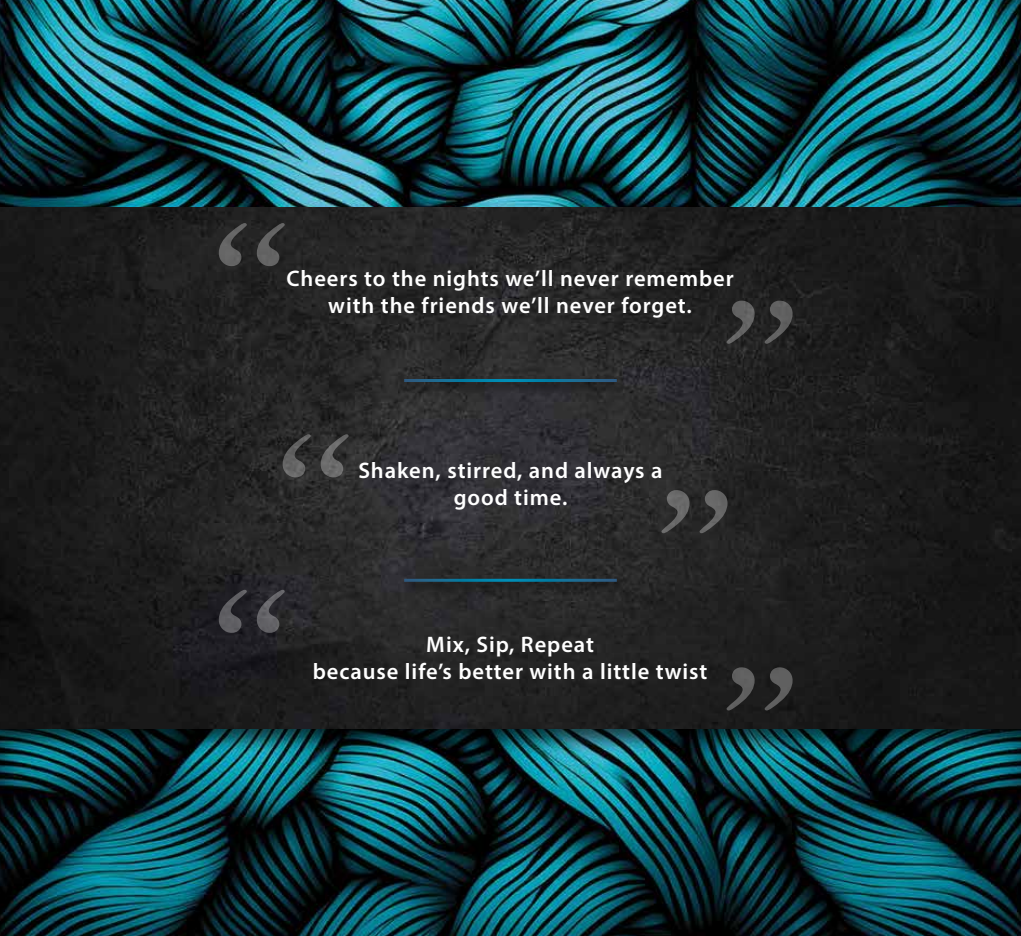
<style>
.page{position:relative;width:1021px;height:936px;background:#fff}
.page>*{position:absolute;margin:0;border:0;box-sizing:border-box;transform-origin:0 0}
.t1{font:225.3px "Bell";color:#fff}
.t2{font:225px "Bell";color:#fff}
.t3{font:600 22.5px/27px "Myriad Pro";letter-spacing:.04em;color:#fff;text-align:center}
</style>
<div class="page">
<img style="left:0;top:0;width:1020px;height:935px">
<img style="left:0;top:196px;width:1020px;height:565px">
<img style="left:0;top:208px;width:1020px;height:520px">
<img style="left:395px;top:370px;width:239px;height:29px">
<hr style="left:404px;top:379px;width:212px;height:3px;background:#fff">
<img style="left:395px;top:570px;width:239px;height:29px">
<hr style="left:404px;top:578px;width:212px;height:3px;background:#fff">
<h2 class="t2" style="left:208px;top:163px;width:81px">“</h2>
<p class="t3" style="left:286px;top:264px;width:449px">Cheers to the nights we’ll never remember with the friends we’ll never forget.</p>
<h1 class="t1" style="left:723px;top:241px;width:81px">”</h1>
<h2 class="t2" style="left:272px;top:375px;width:81px">“</h2>
<p class="t3" style="left:358px;top:456px;width:306px">Shaken, stirred, and always a good time.</p>
<h1 class="t1" style="left:658px;top:430px;width:81px">”</h1>
<h2 class="t2" style="left:208px;top:530px;width:81px">“</h2>
<p class="t3" style="left:313px;top:630px;width:396px">Mix, Sip, Repeat<br>because life’s better with a little twist</p>
<h1 class="t1" style="left:723px;top:607px;width:81px">”</h1>
</div>
